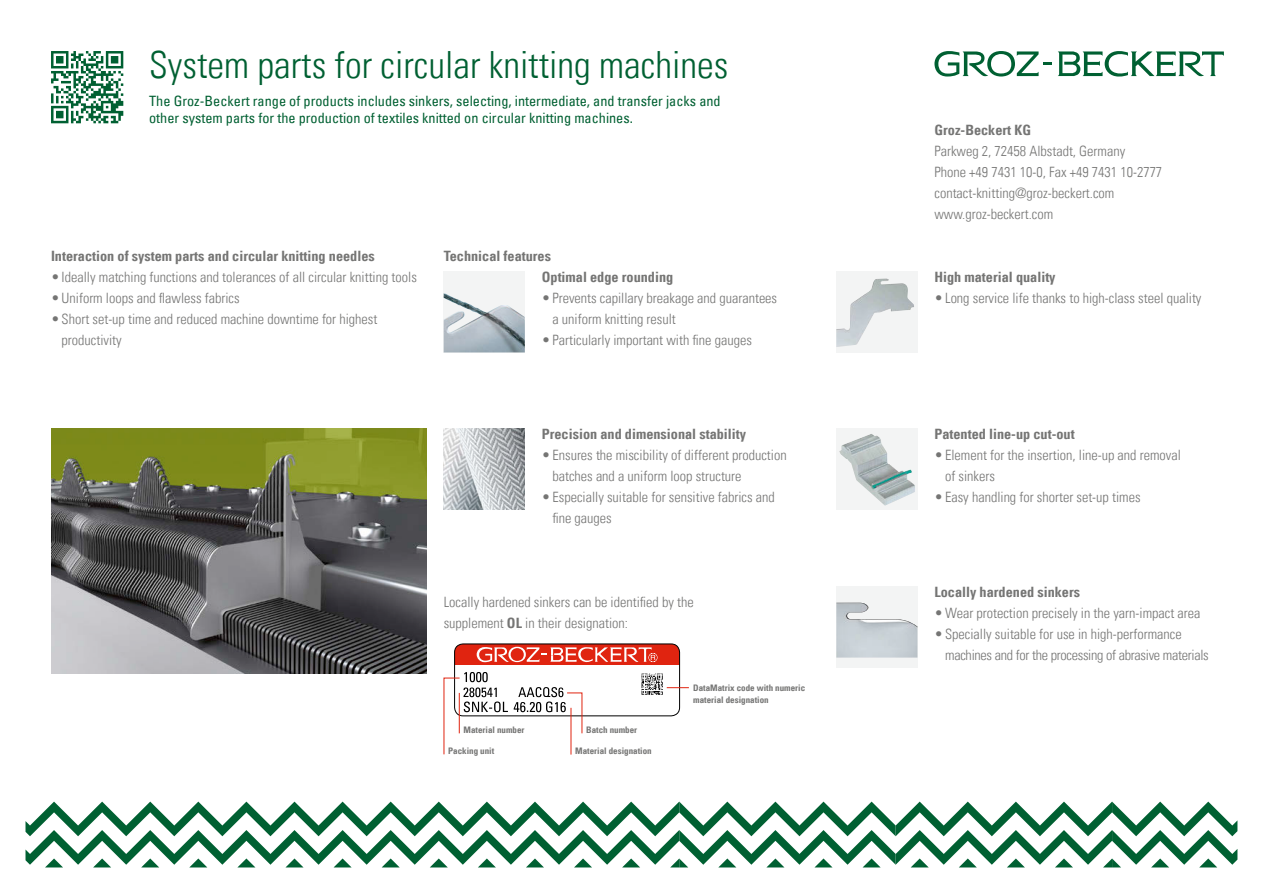
<style>
.page{position:relative;width:1263px;height:893px;background:#fff}
.page>*{position:absolute;margin:0;border:0;box-sizing:border-box;transform-origin:0 0}
.t1{font:37.5px "Univers Com 47 Light Cond";color:#006032}
.t2{font:14.25px/21px "Univers Com 47 Light Cond";color:#757574}
.t3{font:14.25px "Univers Com 67 Bold Cond";color:#757574}
.t4{font:condensed 14.25px/17.1px "Univers Com 57";color:#006032}
.t5{font:14.25px/21px "Univers Com 47 Light Cond";letter-spacing:-.02em;color:#757574}
.t6{font:9px/12px "Univers Com 67 Bold Cond";color:#757574}
.s1{font-family:"Univers Com 67 Bold Cond"}
</style>
<div class="page">
<svg style="left:1058px;top:51px;width:166px;height:26px"></svg>
<svg style="left:934px;top:51px;width:117px;height:26px"></svg>
<svg style="left:26px;top:802px;width:1211px;height:65px"></svg>
<div style="left:455px;top:644px;width:225px;height:21px;background:#e02410"></div>
<div style="left:454px;top:644px;width:226px;height:72px;border:1px solid #000;border-radius:9px"></div>
<svg style="left:477px;top:647px;width:180px;height:15px"></svg>
<svg style="left:51px;top:51px;width:72px;height:72px"></svg>
<img style="left:51px;top:429px;width:376px;height:244px">
<div style="left:444px;top:271px;width:81px;height:81px;background:#f3f4f4"></div>
<img style="left:444px;top:293px;width:81px;height:59px">
<img style="left:444px;top:429px;width:81px;height:81px">
<div style="left:836px;top:429px;width:81px;height:81px;background:#f3f4f4"></div>
<img style="left:839px;top:434px;width:76px;height:72px">
<div style="left:836px;top:586px;width:81px;height:81px;background:#f3f4f4"></div>
<img style="left:836px;top:603px;width:81px;height:55px">
<div style="left:836px;top:271px;width:81px;height:81px;background:#f3f4f4"></div>
<img style="left:836px;top:279px;width:78px;height:68px">
<svg style="left:443px;top:672px;width:139px;height:83px"></svg>
<svg style="left:641px;top:673px;width:48px;height:22px"></svg>
<h1 class="t1" style="left:149px;top:42px;width:581px">System parts for circular knitting machines</h1>
<p class="t4" style="left:149px;top:92px;width:573px">The Groz-Beckert range of products includes sinkers, selecting, intermediate, and transfer jacks and other system parts for the production of textiles knitted on circular knitting machines.</p>
<p class="t3" style="left:51px;top:247px;width:325px">Interaction of system parts and circular knitting needles</p>
<p class="t2" style="left:51px;top:266px;width:367px">•Ideally matching functions and tolerances of all circular knitting tools</p>
<p class="t2" style="left:51px;top:287px;width:190px">•Uniform loops and flawless fabrics</p>
<p class="t2" style="left:62px;top:308px;width:317px;text-indent:-11px">•Short set-up time and reduced machine downtime for highest productivity</p>
<p class="t3" style="left:444px;top:247px;width:109px">Technical features</p>
<p class="t3" style="left:542px;top:268px;width:133px">Optimal edge rounding</p>
<p class="t2" style="left:552px;top:287px;width:226px;text-indent:-11px">•Prevents capillary breakage and guarantees a uniform knitting result</p>
<p class="t2" style="left:542px;top:329px;width:212px">•Particularly important with fine gauges</p>
<p class="t3" style="left:542px;top:426px;width:206px">Precision and dimensional stability</p>
<p class="t2" style="left:552px;top:445px;width:236px;text-indent:-11px">•Ensures the miscibility of different production batches and a uniform loop structure</p>
<p class="t2" style="left:552px;top:487px;width:224px;text-indent:-11px">•Especially suitable for sensitive fabrics and fine gauges</p>
<p class="t2" style="left:444px;top:592px;width:252px">Locally hardened sinkers can be identified by the supplement <span class="s1">OL</span> in their designation:</p>
<p class="t6" style="left:463px;top:724px;width:62px">Material number</p>
<p class="t6" style="left:586px;top:724px;width:52px">Batch number</p>
<p class="t6" style="left:448px;top:745px;width:48px">Packing unit</p>
<p class="t6" style="left:575px;top:745px;width:78px">Material designation</p>
<p class="t6" style="left:693px;top:682px;width:114px">DataMatrix code with numeric material designation</p>
<p class="t3" style="left:934px;top:121px;width:98px">Groz-Beckert KG</p>
<p class="t2" style="left:934px;top:140px;width:229px">Parkweg 2, 72458 Albstadt, Germany<br>Phone +49 7431 10-0, Fax +49 7431 10-2777 contact-knitting@groz-beckert.com www.groz-beckert.com</p>
<p class="t3" style="left:934px;top:268px;width:123px">High material quality</p>
<p class="t2" style="left:934px;top:287px;width:269px">•Long service life thanks to high-class steel quality</p>
<p class="t3" style="left:934px;top:425px;width:142px">Patented line-up cut-out</p>
<p class="t2" style="left:945px;top:445px;width:237px;text-indent:-11px">•Element for the insertion, line-up and removal of sinkers</p>
<p class="t2" style="left:934px;top:487px;width:208px">•Easy handling for shorter set-up times</p>
<p class="t3" style="left:934px;top:583px;width:147px">Locally hardened sinkers</p>
<p class="t2" style="left:934px;top:602px;width:267px">• Wear protection precisely in the yarn-impact area</p>
<p class="t5" style="left:945px;top:623px;width:265px;text-indent:-11px">•Specially suitable for use in high-performance machines and for the processing of abrasive materials</p>
</div>
